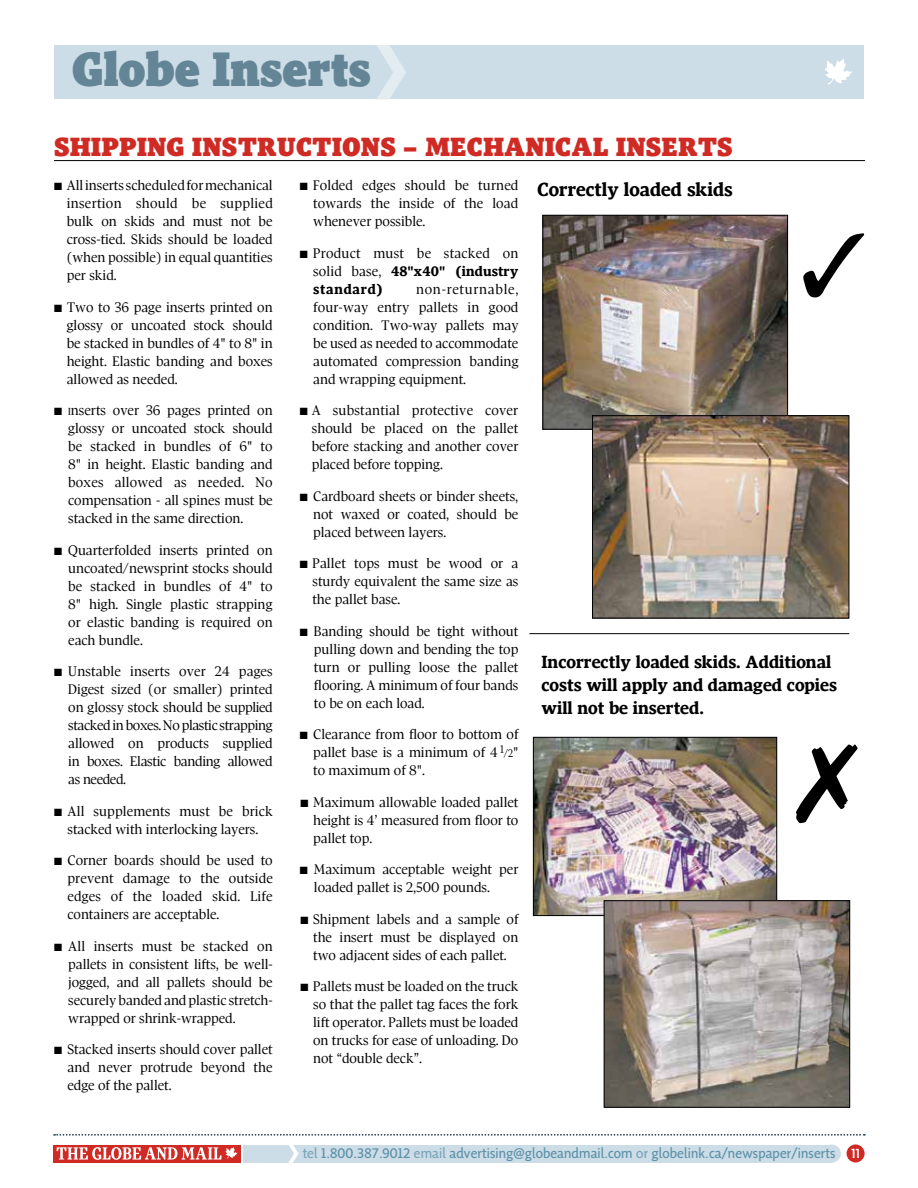
<style>
.page{position:relative;width:918px;height:1188px;background:#fff}
.page>*{position:absolute;margin:0;border:0;box-sizing:border-box;transform-origin:0 0}
.t1{font:900 49.5px "Pratt";color:#648595}
.t2{font:27px "Pratt Micro";color:#cf2a23}
.t3{font:800 19.5px "Pratt";color:#000}
.t4{font:800 18px/22.8px "Pratt";color:#000}
.t5{font:14.25px/18px "Pratt";color:#000;text-align:justify}
.t6{font:14.25px "G Mnews LF";letter-spacing:.01em;color:#5e91a8}
.s1{font-size:10.5px}
.s2{font-weight:800}
.s3{font-size:11.25px}
.s4{color:#79a4b9}
.s5{font-family:"G Msans LF";font-weight:500;font-size:13.5px;color:#fff}
</style>
<div class="page">
<div style="left:54px;top:45px;width:810px;height:54px;background:#ccdde7"></div>
<svg style="left:825px;top:58px;width:27px;height:27px"></svg>
<svg style="left:377px;top:45px;width:29px;height:54px"></svg>
<hr style="left:54px;top:160px;width:811px;height:1px;background:#000">
<img style="left:544px;top:217px;width:242px;height:211px">
<div style="left:542px;top:215px;width:246px;height:215px;border:1px solid #000"></div>
<img style="left:594px;top:417px;width:253px;height:199px">
<div style="left:592px;top:415px;width:257px;height:203px;border:1px solid #000"></div>
<img style="left:535px;top:739px;width:240px;height:175px">
<div style="left:533px;top:737px;width:244px;height:179px;border:1px solid #000"></div>
<img style="left:606px;top:902px;width:242px;height:204px">
<div style="left:604px;top:900px;width:246px;height:208px;border:1px solid #000"></div>
<hr style="left:529px;top:633px;width:320px;height:1px;background:#000">
<div style="left:53px;top:1145px;width:188px;height:18px;background:#cf2a23"></div>
<svg style="left:57px;top:1147px;width:180px;height:13px"></svg>
<div style="left:243px;top:1145px;width:589px;height:18px;background:#ccdde7"></div>
<div style="left:823px;top:1145px;width:18px;height:18px;background:#ccdde7;border-radius:50%"></div>
<svg style="left:288px;top:1145px;width:11px;height:18px"></svg>
<div style="left:847px;top:1144px;width:18px;height:19px;background:#cf2a23;border-radius:50%"></div>
<svg style="left:54px;top:1134px;width:811px;height:2px"></svg>
<h1 class="t1" style="left:72px;top:42px;width:301px">Globe Inserts</h1>
<h2 class="t2" style="left:54px;top:131px;width:680px">SHIPPING INSTRUCTIONS – MECHANICAL INSERTS</h2>
<p class="t5" style="left:67px;top:177px;width:208px;text-indent:-13px">■ All inserts scheduled for mechanical insertion should be supplied bulk on skids and must not be cross-tied. Skids should be loaded (when possible) in equal quantities per skid.</p>
<p class="t5" style="left:67px;top:298px;width:207px;text-indent:-13px">■ Two to 36 page inserts printed on glossy or uncoated stock should be stacked in bundles of 4" to 8" in height. Elastic banding and boxes allowed as needed.</p>
<p class="t5" style="left:68px;top:402px;width:206px;text-indent:-14px">■ <span class="s1">I</span>nserts over 36 pages printed on glossy or uncoated stock should be stacked in bundles of 6" to 8" in height. Elastic banding and boxes allowed as needed. No compensation - all spines must be stacked in the same direction.</p>
<p class="t5" style="left:68px;top:541px;width:206px;text-indent:-14px">■ Quarterfolded inserts printed on uncoated/newsprint stocks should be stacked in bundles of 4" to 8" high. Single plastic strapping or elastic banding is required on each bundle.</p>
<p class="t5" style="left:68px;top:663px;width:206px;text-indent:-14px">■ Unstable inserts over 24 pages Digest sized (or smaller) printed on glossy stock should be supplied stacked in boxes. No plastic strapping allowed on products supplied in boxes. Elastic banding allowed as needed.</p>
<p class="t5" style="left:54px;top:802px;width:220px;text-align:center">■ All supplements must be brick stacked with interlocking layers.</p>
<p class="t5" style="left:67px;top:852px;width:207px;text-indent:-13px">■ Corner boards should be used to prevent damage to the outside edges of the loaded skid. Life containers are acceptable.</p>
<p class="t5" style="left:68px;top:937px;width:206px;text-indent:-14px">■ All inserts must be stacked on pallets in consistent lifts, be well&shy;jogged, and all pallets should be securely banded and plastic stretch&shy;wrapped or shrink-wrapped.</p>
<p class="t5" style="left:67px;top:1041px;width:207px;text-indent:-13px">■ Stacked inserts should cover pallet and never protrude beyond the edge of the pallet.</p>
<p class="t5" style="left:313px;top:177px;width:207px;text-indent:-13px">■ Folded edges should be turned towards the inside of the load whenever possible.</p>
<p class="t5" style="left:313px;top:244px;width:207px;text-indent:-13px">■ Product must be stacked on solid base, <span class="s2">48"x40" (industry standard)</span></p>
<h3 class="t3" style="left:537px;top:179px;width:197px">Correctly loaded skids</h3>
<p class="t5" style="left:313px;top:280px;width:207px;text-indent:103px">non-returnable, four-way entry pallets in good condition. Two-way pallets may be used as needed to accommodate automated compression banding and wrapping equipment.</p>
<p class="t5" style="left:312px;top:402px;width:208px;text-indent:-12px">■ A substantial protective cover should be placed on the pallet before stacking and another cover placed before topping.</p>
<p class="t5" style="left:313px;top:487px;width:207px;text-indent:-13px">■ Cardboard sheets or binder sheets, not waxed or coated, should be placed between layers.</p>
<p class="t5" style="left:312px;top:555px;width:207px;text-indent:-13px">■ Pallet tops must be wood or a sturdy equivalent the same size as the pallet base.</p>
<p class="t5" style="left:314px;top:622px;width:206px;text-indent:-14px">■ Banding should be tight without pulling down and bending the top turn or pulling loose the pallet flooring. A minimum of four bands to be on each load.</p>
<p class="t5" style="left:313px;top:726px;width:207px;text-indent:-13px">■ Clearance from floor to bottom of pallet base is a minimum of 4 <sup>1</sup><span class="s3">/2</span>" to maximum of 8".</p>
<p class="t5" style="left:313px;top:793px;width:207px;text-indent:-13px">■ Maximum allowable loaded pallet height is 4’ measured from floor to pallet top.</p>
<p class="t5" style="left:314px;top:861px;width:206px;text-indent:-14px">■ Maximum acceptable weight per loaded pallet is 2,500 pounds.</p>
<p class="t5" style="left:313px;top:910px;width:207px;text-indent:-13px">■ Shipment labels and a sample of the insert must be displayed on two adjacent sides of each pallet.</p>
<p class="t5" style="left:313px;top:978px;width:207px;text-indent:-13px">■ Pallets must be loaded on the truck so that the pallet tag faces the fork lift operator. Pallets must be loaded on trucks for ease of unloading. Do not “double deck”.</p>
<p class="t4" style="left:541px;top:651px;width:297px">Incorrectly loaded skids. Additional costs will apply and damaged copies will not be inserted.</p>
<p class="t6" style="left:303px;top:1144px;width:559px"><span class="s4">tel</span> 1.800.387.9012 <span class="s4">email</span> advertising@globeandmail.com <span class="s4">or</span> globelink.ca/newspaper/inserts <span class="s5">11</span></p>
</div>
